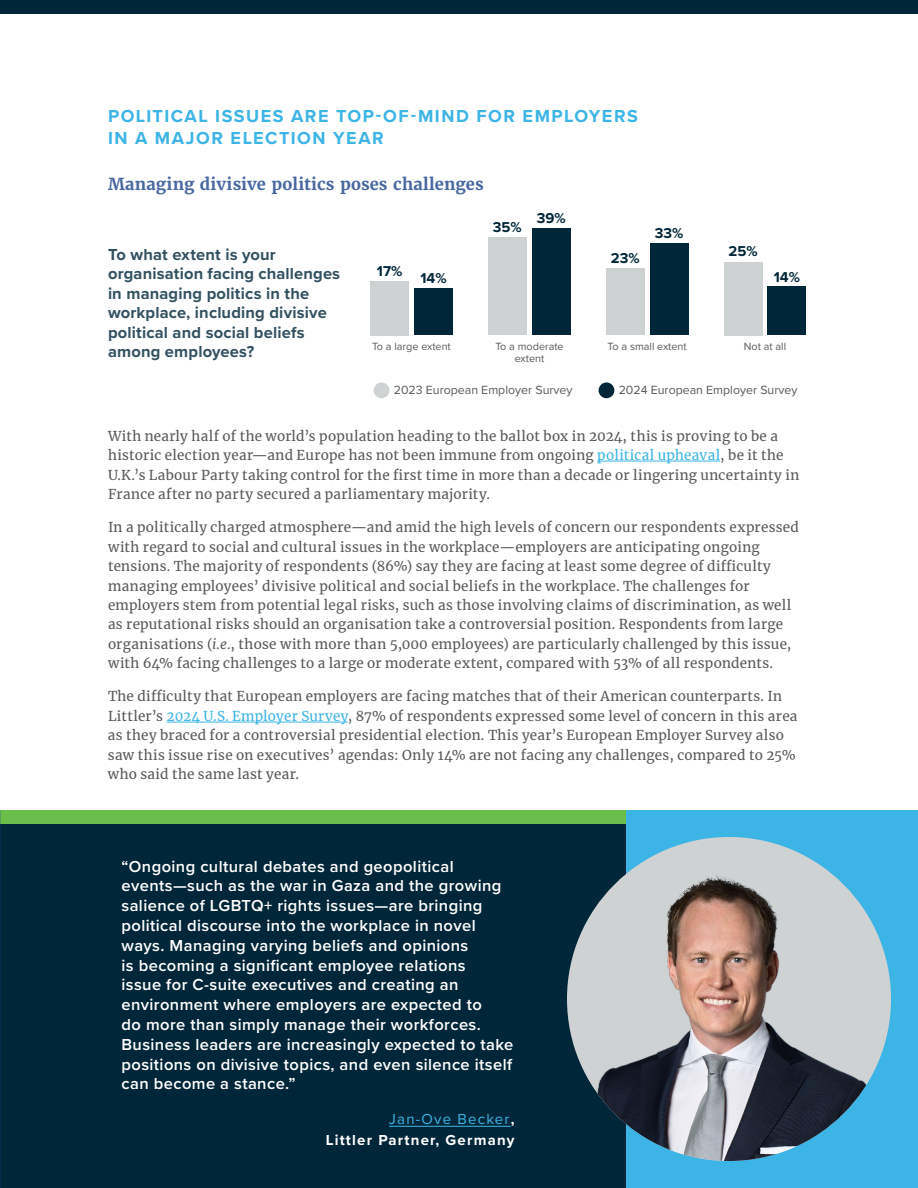
<style>
.page{position:relative;width:918px;height:1188px;background:#fff}
.page>*{position:absolute;margin:0;border:0;box-sizing:border-box;transform-origin:0 0}
.t1{font:700 18px/21.6px "Proxima Nova";letter-spacing:.085em;color:#3cb4e5}
.t2{font:600 16.5px/19.8px "Proxima Nova";letter-spacing:.025em;color:#fff}
.t3{font:700 16.5px/19.5px "Proxima Nova";letter-spacing:.01em;color:#335161}
.t4{font:700 16.5px "Merriweather";letter-spacing:.005em;color:#4868a1}
.t5{font:700 15px/21px "Proxima Nova";letter-spacing:.08em;color:#fff;text-align:right}
.t6{font:700 14.85px "Proxima Nova";color:#002639}
.t7{font:13.5px/19.5px "Merriweather";letter-spacing:.02em;color:#58595b}
.t8{font:12.3px "Proxima Nova";color:#58595b}
.t9{font:10.8px/11.9px "Proxima Nova";color:#58595b;text-align:center}
.s1{color:#3cb4e5}
.s2{font-style:italic}
.s3{font-weight:400;color:#3cb4e5}
</style>
<div class="page">
<div style="left:0;top:0;width:702px;height:14px;background:#00263a"></div>
<div style="left:702px;top:0;width:216px;height:14px;background:#00263a"></div>
<hr style="left:597px;top:461px;width:123px;height:1px;background:#3cb4e5">
<hr style="left:167px;top:722px;width:181px;height:1px;background:#3cb4e5">
<div style="left:370px;top:281px;width:39px;height:54px;background:#cfd2d3"></div>
<div style="left:414px;top:288px;width:39px;height:47px;background:#002639"></div>
<div style="left:488px;top:237px;width:39px;height:98px;background:#cfd2d3"></div>
<div style="left:532px;top:228px;width:39px;height:107px;background:#002639"></div>
<div style="left:606px;top:269px;width:39px;height:66px;background:#cfd2d3"></div>
<div style="left:650px;top:243px;width:39px;height:92px;background:#002639"></div>
<div style="left:724px;top:262px;width:38px;height:73px;background:#cfd2d3"></div>
<div style="left:768px;top:287px;width:38px;height:48px;background:#002639"></div>
<div style="left:374px;top:382px;width:15px;height:16px;background:#cfd2d3;border-radius:50%"></div>
<div style="left:599px;top:382px;width:15px;height:16px;background:#002639;border-radius:50%"></div>
<div style="left:0;top:810px;width:918px;height:378px;background:#00263a"></div>
<div style="left:0;top:810px;width:633px;height:14px;background:#6abf4b"></div>
<hr style="left:389px;top:1126px;width:122px;height:1px;background:#3cb4e5">
<div style="left:626px;top:810px;width:292px;height:378px;background:#3cb4e5"></div>
<img style="left:567px;top:842px;width:324px;height:319px">
<h1 class="t1" style="left:108px;top:105px;width:531px">POLITICAL ISSUES ARE TOP-OF-MIND FOR EMPLOYERS<br>IN A MAJOR ELECTION YEAR</h1>
<p class="t4" style="left:108px;top:174px;width:377px">Managing divisive politics poses challenges</p>
<p class="t6" style="left:493px;top:216px;width:30px">35%</p>
<p class="t6" style="left:537px;top:207px;width:30px">39%</p>
<p class="t6" style="left:655px;top:222px;width:30px">33%</p>
<p class="t3" style="left:108px;top:244px;width:234px">To what extent is your organisation facing challenges in managing politics in the workplace, including divisive political and social beliefs among employees?</p>
<p class="t6" style="left:377px;top:260px;width:27px">17%</p>
<p class="t6" style="left:420px;top:267px;width:28px">14%</p>
<p class="t6" style="left:611px;top:247px;width:30px">23%</p>
<p class="t6" style="left:729px;top:240px;width:31px">25%</p>
<p class="t6" style="left:774px;top:266px;width:28px">14%</p>
<p class="t9" style="left:372px;top:340px;width:80px">To a large extent</p>
<p class="t9" style="left:495px;top:340px;width:70px">To a moderate extent</p>
<p class="t9" style="left:608px;top:340px;width:81px">To a small extent</p>
<p class="t9" style="left:744px;top:340px;width:44px">Not at all</p>
<p class="t8" style="left:394px;top:381px;width:180px">2023 European Employer Survey</p>
<p class="t8" style="left:619px;top:381px;width:180px">2024 European Employer Survey</p>
<p class="t7" style="left:108px;top:426px;width:693px">With nearly half of the world’s population heading to the ballot box in 2024, this is proving to be a historic election year—and Europe has not been immune from ongoing <span class="s1">political upheaval</span>, be it the U.K.’s Labour Party taking control for the first time in more than a decade or lingering uncertainty in France after no party secured a parliamentary majority.</p>
<p class="t7" style="left:108px;top:517px;width:692px">In a politically charged atmosphere—and amid the high levels of concern our respondents expressed with regard to social and cultural issues in the workplace—employers are anticipating ongoing tensions. The majority of respondents (86%) say they are facing at least some degree of difficulty managing employees’ divisive political and social beliefs in the workplace. The challenges for employers stem from potential legal risks, such as those involving claims of discrimination, as well as reputational risks should an organisation take a controversial position. Respondents from large organisations (<span class="s2">i.e.</span>, those with more than 5,000 employees) are particularly challenged by this issue, with 64% facing challenges to a large or moderate extent, compared with 53% of all respondents.</p>
<p class="t7" style="left:108px;top:686px;width:691px">The difficulty that European employers are facing matches that of their American counterparts. In Littler’s <span class="s1">2024 U.S. Employer Survey</span>, 87% of respondents expressed some level of concern in this area as they braced for a controversial presidential election. This year’s European Employer Survey also saw this issue rise on executives’ agendas: Only 14% are not facing any challenges, compared to 25% who said the same last year.</p>
<p class="t2" style="left:122px;top:856px;width:393px">“Ongoing cultural debates and geopolitical events—such as the war in Gaza and the growing salience of LGBTQ+ rights issues—are bringing political discourse into the workplace in novel ways. Managing varying beliefs and opinions<br>is becoming a significant employee relations<br>issue for C-suite executives and creating an environment where employers are expected to<br>do more than simply manage their workforces.<br>Business leaders are increasingly expected to take positions on divisive topics, and even silence itself can become a stance.”</p>
<p class="t5" style="left:326px;top:1108px;width:190px"><span class="s3">Jan-Ove Becker</span>,<br>Littler Partner, Germany</p>
</div>
